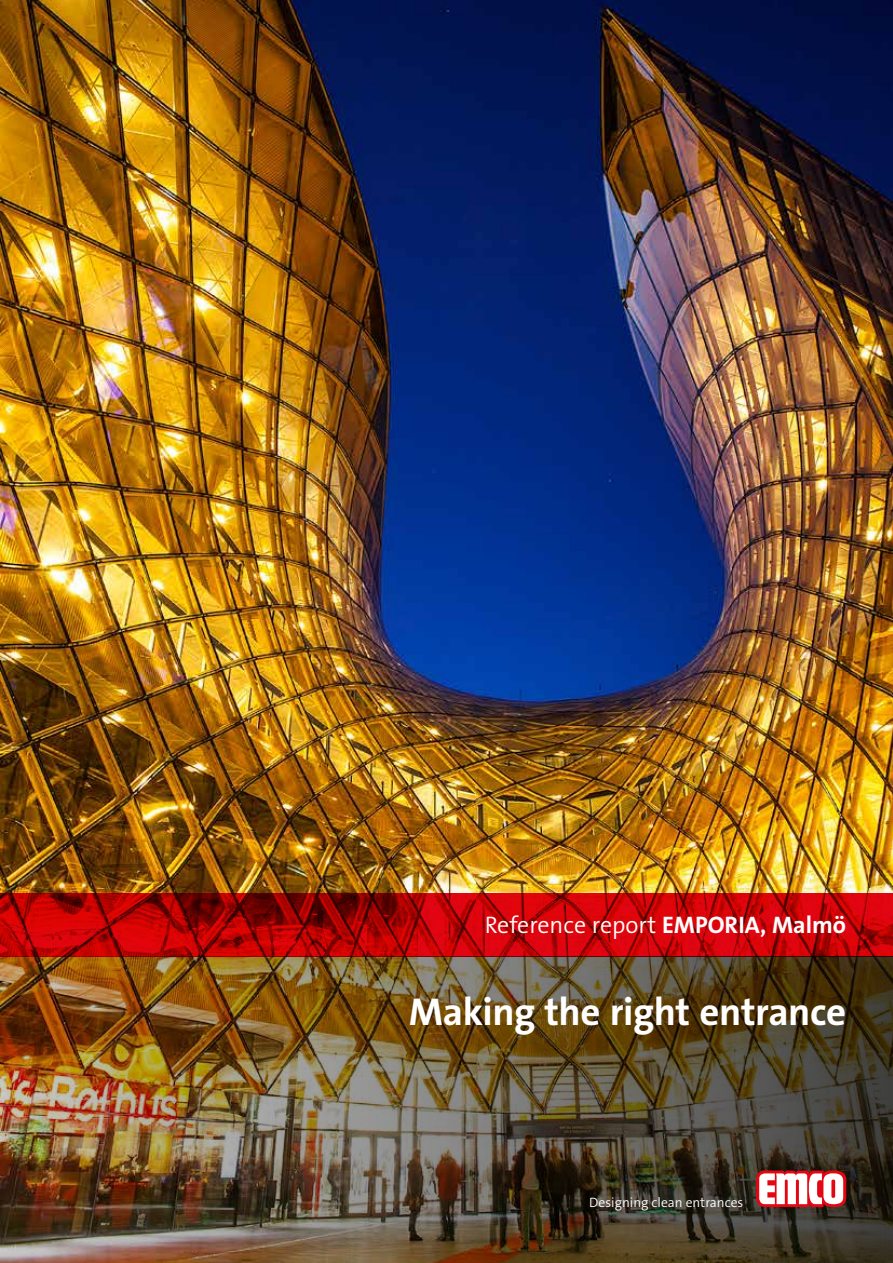
<style>
.page{position:relative;width:893px;height:1263px;background:#fff}
.page>*{position:absolute;margin:0;border:0;box-sizing:border-box;transform-origin:0 0}
.t1{font:700 39px "The Sans Os F";letter-spacing:-.015em;color:#fff}
.t2{font:300 24px "The Sans Os F";color:#fff}
.t3{font:300 13.65px "The Sans Os F";color:#fff}
.s1{font-weight:700}
</style>
<div class="page">
<img style="left:0;top:0;width:893px;height:893px">
<img style="left:0;top:957px;width:893px;height:306px">
<svg style="left:0;top:893px;width:893px;height:64px;background:#b60305"></svg>
<svg style="left:756px;top:1170px;width:90px;height:37px"></svg>
<p class="t2" style="left:485px;top:909px;width:363px">Reference report <span class="s1">EMPORIA, Malmö</span></p>
<h1 class="t1" style="left:409px;top:987px;width:439px">Making the right entrance</h1>
<p class="t3" style="left:589px;top:1193px;width:156px">Designing clean entrances</p>
</div>
